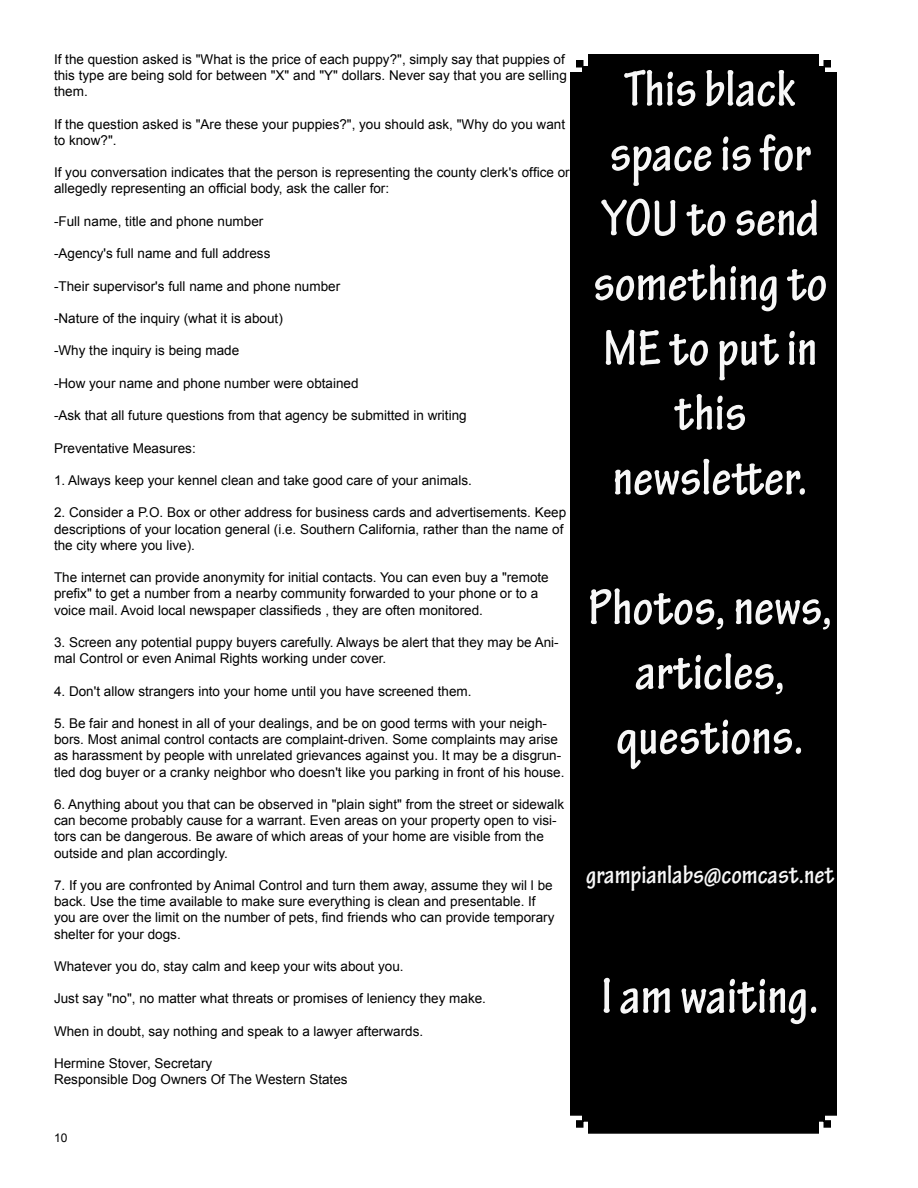
<style>
.page{position:relative;width:918px;height:1188px;background:#fff}
.page>*{position:absolute;margin:0;border:0;box-sizing:border-box;transform-origin:0 0}
.t1{font:700 condensed 54px/64.8px "Tekton Pro";color:#f7f7f7;text-align:center}
.t2{font:700 condensed 27px "Tekton Pro";color:#f7f7f7}
.t3{font:13.5px/16.2px "Arial";color:#000}
.t4{font:12px "Arial";color:#000}
</style>
<div class="page">
<div style="left:570px;top:54px;width:267px;height:1080px;background:#000"></div>
<p class="t3" style="left:54px;top:51px;width:514px">If the question asked is "What is the price of each puppy?", simply say that puppies of this type are being sold for between "X" and "Y" dollars. Never say that you are selling them.</p>
<p class="t3" style="left:54px;top:116px;width:513px">If the question asked is "Are these your puppies?", you should ask, "Why do you want to know?".</p>
<p class="t3" style="left:54px;top:165px;width:517px">If you conversation indicates that the person is representing the county clerk's office or allegedly representing an official body, ask the caller for:</p>
<p class="t3" style="left:54px;top:213px;width:211px">-Full name, title and phone number</p>
<p class="t3" style="left:54px;top:246px;width:218px">-Agency's full name and full address</p>
<p class="t3" style="left:54px;top:278px;width:288px">-Their supervisor's full name and phone number</p>
<p class="t3" style="left:54px;top:310px;width:230px">-Nature of the inquiry (what it is about)</p>
<p class="t3" style="left:54px;top:343px;width:187px">-Why the inquiry is being made</p>
<p class="t3" style="left:54px;top:375px;width:306px">-How your name and phone number were obtained</p>
<p class="t3" style="left:54px;top:408px;width:414px">-Ask that all future questions from that agency be submitted in writing</p>
<p class="t3" style="left:54px;top:440px;width:143px">Preventative Measures:</p>
<p class="t3" style="left:54px;top:472px;width:419px">1. Always keep your kennel clean and take good care of your animals.</p>
<p class="t3" style="left:54px;top:505px;width:514px">2. Consider a P.O. Box or other address for business cards and advertisements. Keep descriptions of your location general (i.e. Southern California, rather than the name of the city where you live).</p>
<p class="t3" style="left:54px;top:570px;width:496px">The internet can provide anonymity for initial contacts. You can even buy a "remote prefix" to get a number from a nearby community forwarded to your phone or to a voice mail. Avoid local newspaper classifieds , they are often monitored.</p>
<p class="t3" style="left:54px;top:634px;width:506px">3. Screen any potential puppy buyers carefully. Always be alert that they may be Ani&shy;mal Control or even Animal Rights working under cover.</p>
<p class="t3" style="left:54px;top:683px;width:419px">4. Don't allow strangers into your home until you have screened them.</p>
<p class="t3" style="left:54px;top:715px;width:512px">5. Be fair and honest in all of your dealings, and be on good terms with your neigh&shy;bors. Most animal control contacts are complaint-driven. Some complaints may arise as harassment by people with unrelated grievances against you. It may be a disgrun&shy;tled dog buyer or a cranky neighbor who doesn't like you parking in front of his house.</p>
<p class="t3" style="left:54px;top:796px;width:512px">6. Anything about you that can be observed in "plain sight" from the street or sidewalk can become probably cause for a warrant. Even areas on your property open to visi&shy;tors can be dangerous. Be aware of which areas of your home are visible from the outside and plan accordingly.</p>
<p class="t3" style="left:54px;top:877px;width:502px">7. If you are confronted by Animal Control and turn them away, assume they wil l be back. Use the time available to make sure everything is clean and presentable. If you are over the limit on the number of pets, find friends who can provide temporary shelter for your dogs.</p>
<p class="t3" style="left:54px;top:958px;width:351px">Whatever you do, stay calm and keep your wits about you.</p>
<p class="t3" style="left:54px;top:991px;width:434px">Just say "no", no matter what threats or promises of leniency they make.</p>
<p class="t3" style="left:54px;top:1023px;width:371px">When in doubt, say nothing and speak to a lawyer afterwards.</p>
<p class="t3" style="left:54px;top:1056px;width:295px">Hermine Stover, Secretary<br>Responsible Dog Owners Of The Western States</p>
<h1 class="t1" style="left:593px;top:57px;width:236px">This black space is for<br>YOU to send something to<br>ME to put in this newsletter.</h1>
<h1 class="t1" style="left:588px;top:576px;width:246px">Photos, news, articles, questions.</h1>
<h2 class="t2" style="left:586px;top:859px;width:250px">grampianlabs@comcast.net</h2>
<h1 class="t1" style="left:601px;top:964px;width:220px">I am waiting.</h1>
<p class="t4" style="left:54px;top:1130px;width:15px">10</p>
</div>
